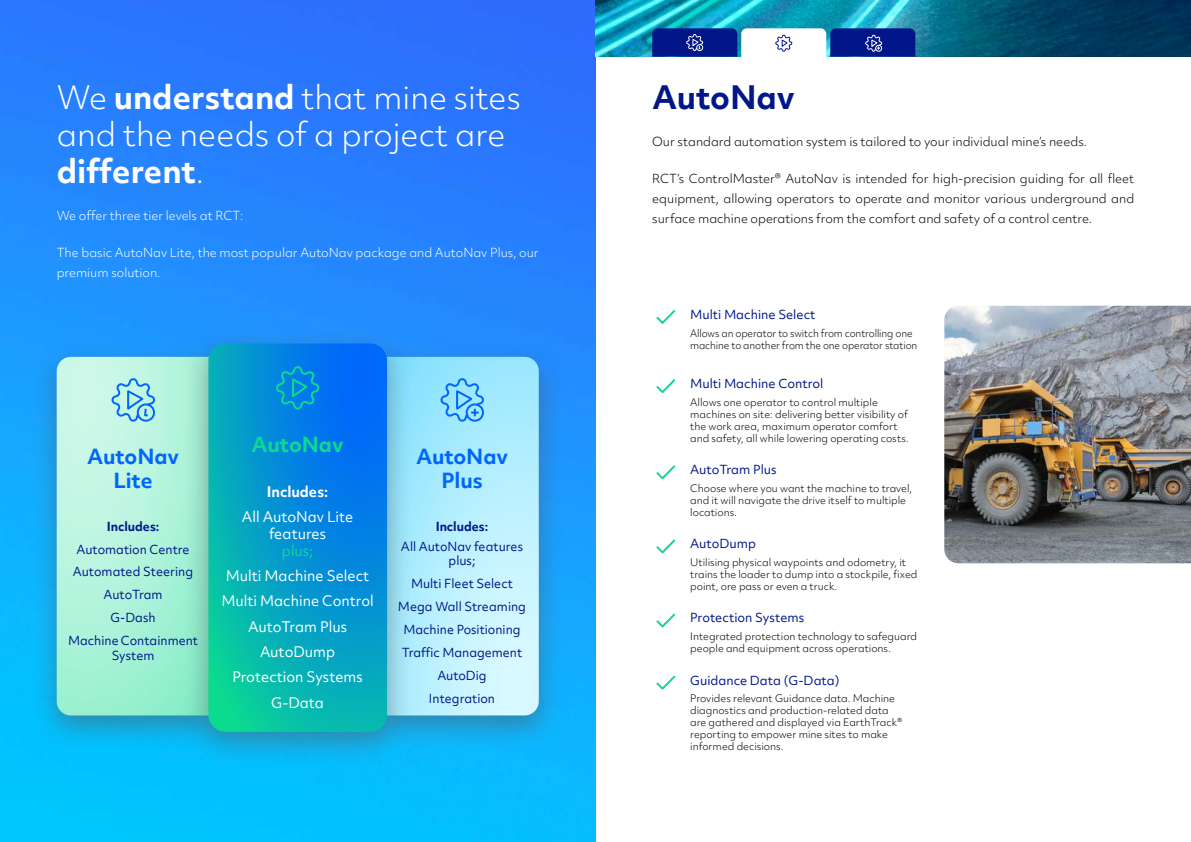
<style>
.page{position:relative;width:1191px;height:842px;background:#fff}
.page>*{position:absolute;margin:0;border:0;box-sizing:border-box;transform-origin:0 0}
.t1{font:300 31px/37.2px "Objektiv Mk 2";color:#fff}
.t2{font:700 31px "Objektiv Mk 2";color:#001689}
.t3{font:700 20px/24px "Objektiv Mk 2";color:#0066fc;text-align:center}
.t4{font:700 20px "Objektiv Mk 2";color:#0bdb90}
.t5{font:14px/25.3px "Objektiv Mk 2";color:#fff;text-align:center}
.t6{font:700 14px "Objektiv Mk 2";color:#fff}
.t7{font:14px "Objektiv Mk 2";color:#0bdb90}
.t8{font:12px/22.9px "Objektiv Mk 2";color:#001689;text-align:center}
.t9{font:300 12px/20px "Objektiv Mk 2";color:#000;text-align:justify}
.t10{font:300 12px/20px "Objektiv Mk 2";color:#fff}
.t11{font:700 12px "Objektiv Mk 2";color:#001689}
.t12{font:300 10px/12px "Objektiv Mk 2";color:#000}
.t13{font:300 10px/12px "Objektiv Mk 2";color:#000;scale:.96 1}
.s1{font-weight:700}
</style>
<div class="page">
<img style="left:0;top:0;width:595px;height:842px">
<div style="left:31px;top:341px;width:204px;height:410px;background:#53575a;opacity:.5"></div>
<svg style="left:57px;top:357px;width:126px;height:358px;background:#b3f3dc"></svg>
<svg style="left:109px;top:376px;width:48px;height:48px;background:#9bd8e8"></svg>
<div style="left:360px;top:341px;width:204px;height:410px;background:#53575a;opacity:.5"></div>
<svg style="left:412px;top:357px;width:127px;height:358px;background:#b7effe"></svg>
<svg style="left:438px;top:376px;width:48px;height:48px;background:#7bccfd"></svg>
<div style="left:183px;top:328px;width:229px;height:439px;background:#53575a;opacity:.5"></div>
<svg style="left:208px;top:343px;width:179px;height:389px;background:#059aca"></svg>
<svg style="left:274px;top:364px;width:48px;height:48px;background:#038bd9"></svg>
<svg style="left:656px;top:309px;width:20px;height:15px"></svg>
<svg style="left:656px;top:379px;width:20px;height:14px"></svg>
<svg style="left:656px;top:465px;width:20px;height:15px"></svg>
<svg style="left:656px;top:539px;width:20px;height:15px"></svg>
<svg style="left:656px;top:613px;width:20px;height:15px"></svg>
<svg style="left:656px;top:675px;width:20px;height:15px"></svg>
<img style="left:944px;top:306px;width:247px;height:257px">
<img style="left:595px;top:0;width:596px;height:57px">
<svg style="left:652px;top:28px;width:263px;height:29px"></svg>
<h1 class="t1" style="left:57px;top:78px;width:466px">We <span class="s1">understand</span> that mine sites and the needs of a project are <span class="s1">different</span>.</h1>
<p class="t10" style="left:57px;top:205px;width:188px">We offer three tier levels at RCT:</p>
<p class="t10" style="left:57px;top:242px;width:483px">The basic AutoNav Lite, the most popular AutoNav package and AutoNav Plus, our premium solution.</p>
<h2 class="t3" style="left:87px;top:444px;width:93px">AutoNav<br>Lite</h2>
<p class="t11" style="left:107px;top:518px;width:54px">Includes:</p>
<p class="t8" style="left:68px;top:537px;width:132px">Automation Centre<br>Automated Steering<br>AutoTram<br>G-Dash<br>Machine Containment</p>
<p class="t8" style="left:112px;top:643px;width:44px">System</p>
<h2 class="t4" style="left:252px;top:430px;width:93px">AutoNav</h2>
<h3 class="t6" style="left:267px;top:482px;width:63px">Includes:</h3>
<h3 class="t5" style="left:242px;top:508px;width:113px;line-height:16.8px">All AutoNav Lite features</h3>
<h3 class="t7" style="left:282px;top:541px;width:33px">plus;</h3>
<h3 class="t5" style="left:221px;top:563px;width:154px">Multi Machine Select<br>Multi Machine Control<br>AutoTram Plus<br>AutoDump<br>Protection Systems<br>G-Data</h3>
<h2 class="t3" style="left:416px;top:444px;width:93px">AutoNav<br>Plus</h2>
<p class="t11" style="left:436px;top:518px;width:54px">Includes:</p>
<p class="t8" style="left:401px;top:539px;width:124px;line-height:14.4px">All AutoNav features plus;</p>
<p class="t8" style="left:398px;top:572px;width:130px">Multi Fleet Select<br>Mega Wall Streaming<br>Machine Positioning<br>Traffic Management<br>AutoDig<br>Integration</p>
<h1 class="t2" style="left:652px;top:75px;width:144px">AutoNav</h1>
<p class="t9" style="left:652px;top:131px;width:436px">Our standard automation system is tailored to your individual mine’s needs.</p>
<p class="t9" style="left:652px;top:168px;width:483px">RCT’s ControlMaster® AutoNav is intended for high-precision guiding for all fleet equipment, allowing operators to operate and monitor various underground and surface machine operations from the comfort and safety of a control centre.</p>
<p class="t8" style="left:690px;top:303px;width:127px">Multi Machine Select</p>
<p class="t13" style="left:690px;top:327px;width:238px">Allows an operator to switch from controlling one machine to another from the one operator station</p>
<p class="t8" style="left:690px;top:372px;width:135px">Multi Machine Control</p>
<p class="t12" style="left:690px;top:396px;width:220px">Allows one operator to control multiple machines on site: delivering better visibility of the work area, maximum operator comfort and safety, all while lowering operating costs.</p>
<p class="t8" style="left:690px;top:458px;width:88px">AutoTram Plus</p>
<p class="t12" style="left:690px;top:482px;width:223px">Choose where you want the machine to travel, and it will navigate the drive itself to multiple locations.</p>
<p class="t8" style="left:690px;top:532px;width:67px">AutoDump</p>
<p class="t12" style="left:690px;top:556px;width:229px">Utilising physical waypoints and odometry, it trains the loader to dump into a stockpile, fixed point, ore pass or even a truck.</p>
<p class="t8" style="left:690px;top:606px;width:116px">Protection Systems</p>
<p class="t12" style="left:690px;top:630px;width:228px">Integrated protection technology to safeguard people and equipment across operations.</p>
<p class="t8" style="left:690px;top:668px;width:151px">Guidance Data (G-Data)</p>
<p class="t12" style="left:690px;top:692px;width:213px">Provides relevant Guidance data. Machine diagnostics and production-related data are gathered and displayed via EarthTrack® reporting to empower mine sites to make informed decisions.</p>
</div>
